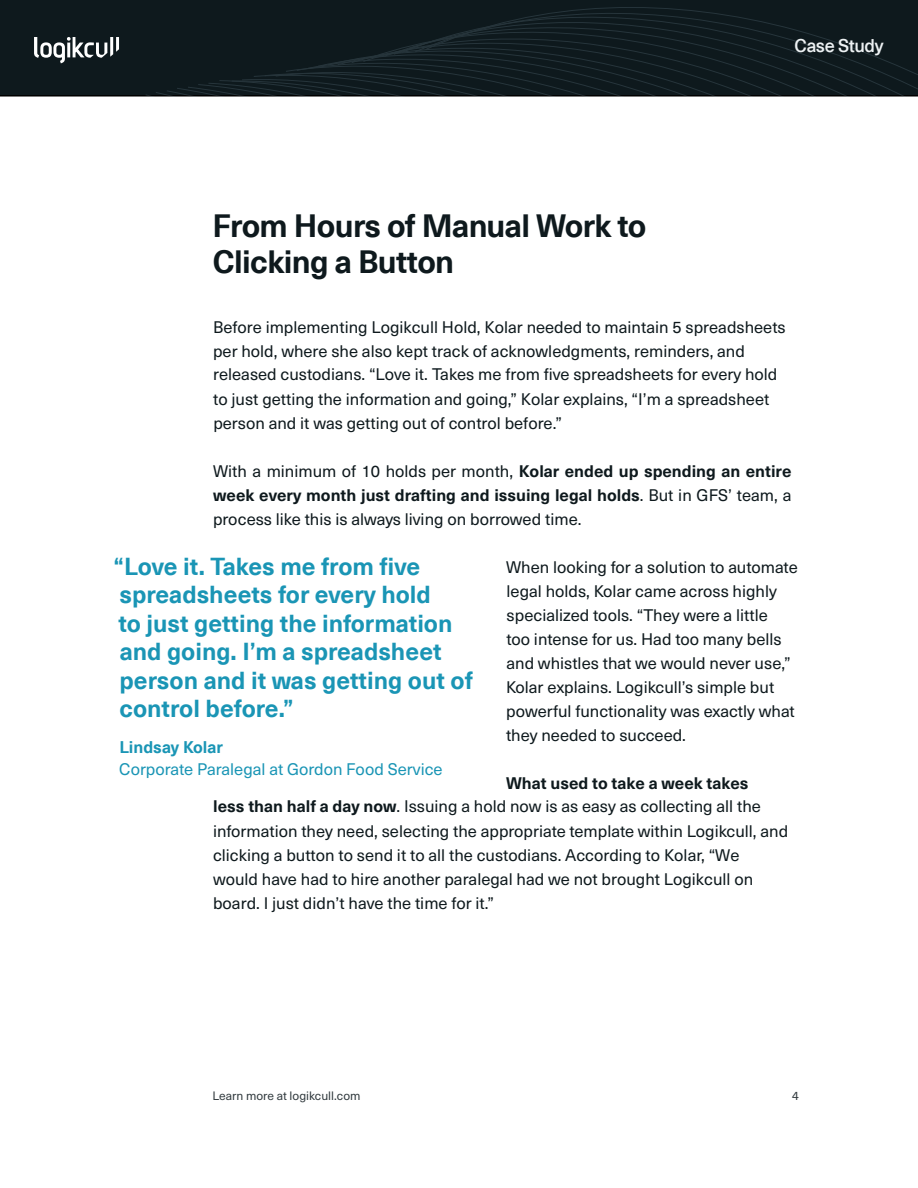
<style>
.page{position:relative;width:918px;height:1188px;background:#fff}
.page>*{position:absolute;margin:0;border:0;box-sizing:border-box;transform-origin:0 0}
.t1{font:700 31.5px/36px "Neue Haas Unica W1 G";letter-spacing:-.02em;color:#0e191d}
.t2{font:700 24px/28.5px "Neue Haas Unica W1 G";color:#1a95b5}
.t3{font:500 18px "Neue Haas Unica W1 G";letter-spacing:-.025em;color:#edf1f3}
.t4{font:16.5px/24px "Neue Haas Unica W1 G";color:#0e191d}
.t5{font:16.5px "Neue Haas Unica W1 G";color:#1a95b5}
.t6{font:700 16.5px "Neue Haas Unica W1 G";color:#1a95b5}
.t7{font:12px "Neue Haas Unica W1 G";color:#323b3f}
.s1{font-weight:700}
</style>
<div class="page">
<svg style="left:0;top:0;width:918px;height:97px;background:#101b20"></svg>
<svg style="left:34px;top:37px;width:85px;height:26px"></svg>
<h1 class="t1" style="left:213px;top:205px;width:435px">From Hours of Manual Work to<br>Clicking a Button</h1>
<p class="t3" style="left:795px;top:33px;width:90px">Case Study</p>
<p class="t4" style="left:213px;top:314px;width:574px">Before implementing Logikcull Hold, Kolar needed to maintain 5 spreadsheets per hold, where she also kept track of acknowledgments, reminders, and released custodians. “Love it. Takes me from five spreadsheets for every hold to just getting the information and going,” Kolar explains, “I’m a spreadsheet person and it was getting out of control before.”</p>
<p class="t4" style="left:213px;top:458px;width:580px;text-align:justify">With a minimum of 10 holds per month, <span class="s1">Kolar ended up spending an entire week every month just drafting and issuing legal holds</span>. But in GFS’ team, a process like this is always living on borrowed time.</p>
<p class="t4" style="left:506px;top:554px;width:293px">When looking for a solution to automate legal holds, Kolar came across highly specialized tools. “They were a little<br>too intense for us. Had too many bells and whistles that we would never use,” Kolar explains. Logikcull’s simple but powerful functionality was exactly what they needed to succeed.</p>
<p class="t4" style="left:213px;top:770px;width:577px;text-indent:293px"><span class="s1">What used to take a week takes<br>less than half a day now</span>. Issuing a hold now is as easy as collecting all the information they need, selecting the appropriate template within Logikcull, and clicking a button to send it to all the custodians. According to Kolar, “We would have had to hire another paralegal had we not brought Logikcull on board. I just didn’t have the time for it.”</p>
<h2 class="t2" style="left:114px;top:551px;width:361px">“Love it. Takes me from five spreadsheets for every hold<br>to just getting the information and going. I’m a spreadsheet person and it was getting out of control before.”</h2>
<p class="t6" style="left:119px;top:734px;width:105px">Lindsay Kolar</p>
<p class="t5" style="left:119px;top:757px;width:325px">Corporate Paralegal at Gordon Food Service</p>
<p class="t7" style="left:213px;top:1087px;width:149px">Learn more at logikcull.com</p>
<p class="t7" style="left:792px;top:1087px;width:8px">4</p>
</div>
